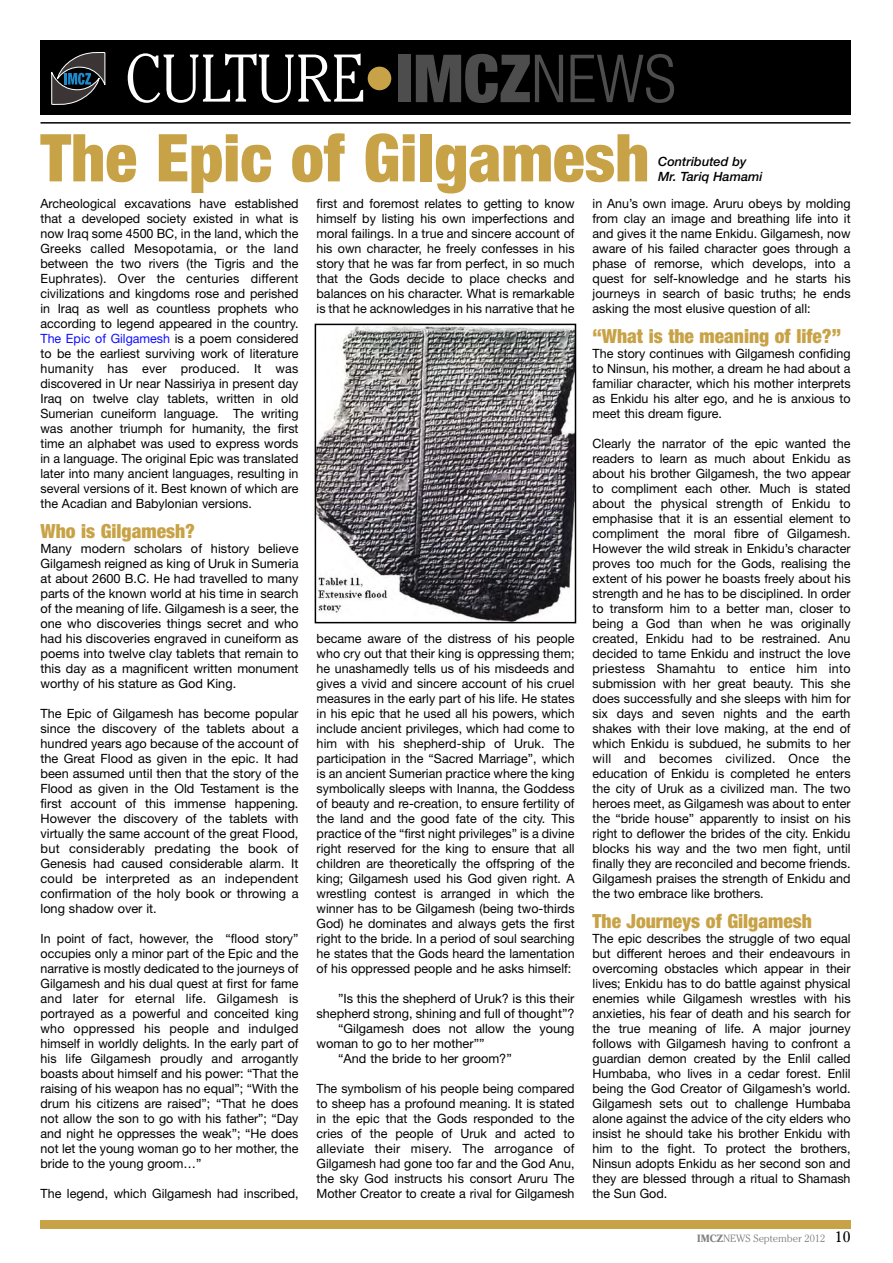
<style>
.page{position:relative;width:893px;height:1263px;background:#fff}
.page>*{position:absolute;margin:0;border:0;box-sizing:border-box;transform-origin:0 0}
.t1{font:300 66.9px "Cheltenham";color:#fff;scale:.87 1}
.t2{font:900 condensed 66px "Helvetica Neue";color:#c8a246}
.t3{font:900 condensed 19.5px "Helvetica Neue";color:#c8a246}
.t4{font:12.75px/15px "Helvetica Neue";color:#000;text-align:justify}
.t5{font:italic 500 12.75px/14.7px "Helvetica Neue";color:#000}
.t6{font:300 10.5px "Cheltenham";color:#808080}
.s1{font-family:"Helvetica Neue";font-weight:900;font-stretch:condensed;font-size:66.3px;color:#c8a246}
.s2{font-family:"Helvetica Neue";font-weight:900;font-stretch:condensed;font-size:66.3px;color:#4d4d4d}
.s3{font-family:"Helvetica Neue";font-stretch:condensed;font-size:66.3px;color:#4d4d4d}
.s4{color:#0f0fff}
.s5{font-weight:700}
.s6{font-weight:400;font-size:15px;color:#000}
</style>
<div class="page">
<div style="left:40px;top:41px;width:810px;height:74px;background:#000"></div>
<svg style="left:51px;top:52px;width:54px;height:53px"></svg>
<hr style="left:40px;top:122px;width:810px;height:2px;background:#000">
<img style="left:318px;top:327px;width:255px;height:293px">
<div style="left:315px;top:324px;width:261px;height:299px;border:2px solid #000"></div>
<div style="left:40px;top:1220px;width:810px;height:9px;background:#c8a246"></div>
<h1 class="t1" style="left:126px;top:52px;width:634px">CULTURE<span class="s1">•</span><span class="s2">IMCZ</span><span class="s3">NEWS</span></h1>
<h2 class="t2" style="left:40px;top:134px;width:610px">The Epic of Gilgamesh</h2>
<p class="t5" style="left:658px;top:156px;width:106px">Contributed by<br>Mr. Tariq Hamami</p>
<p class="t4" style="left:41px;top:197px;width:260px">Archeological excavations have established that a developed society existed in what is now Iraq some 4500 BC, in the land, which the Greeks called Mesopotamia, or the land between the two rivers (the Tigris and the Euphrates). Over the centuries different civilizations and kingdoms rose and perished in Iraq as well as countless prophets who according to legend appeared in the country.<br><span class="s4">The Epic of Gilgamesh</span> is a poem considered to be the earliest surviving work of literature humanity has ever produced. It was discovered in Ur near Nassiriya in present day Iraq on twelve clay tablets, written in old Sumerian cuneiform language. The writing was another triumph for humanity, the first time an alphabet was used to express words in a language. The original Epic was translated later into many ancient languages, resulting in several versions of it. Best known of which are the Acadian and Babylonian versions.</p>
<h3 class="t3" style="left:40px;top:524px;width:156px">Who is Gilgamesh?</h3>
<p class="t4" style="left:40px;top:542px;width:260px">Many modern scholars of history believe Gilgamesh reigned as king of Uruk in Sumeria at about 2600 B.C. He had travelled to many parts of the known world at his time in search of the meaning of life. Gilgamesh is a seer, the one who discoveries things secret and who had his discoveries engraved in cuneiform as poems into twelve clay tablets that remain to this day as a magnificent written monument worthy of his stature as God King.</p>
<p class="t4" style="left:41px;top:707px;width:260px">The Epic of Gilgamesh has become popular since the discovery of the tablets about a hundred years ago because of the account of the Great Flood as given in the epic. It had been assumed until then that the story of the Flood as given in the Old Testament is the first account of this immense happening.<br>However the discovery of the tablets with virtually the same account of the great Flood, but considerably predating the book of Genesis had caused considerable alarm. It could be interpreted as an independent confirmation of the holy book or throwing a long shadow over it.</p>
<p class="t4" style="left:41px;top:932px;width:260px">In point of fact, however, the “flood story” occupies only a minor part of the Epic and the narrative is mostly dedicated to the journeys of Gilgamesh and his dual quest at first for fame and later for eternal life. Gilgamesh is portrayed as a powerful and conceited king who oppressed his people and indulged himself in worldly delights. In the early part of his life Gilgamesh proudly and arrogantly boasts about himself and his power: “That the raising of his weapon has no equal”; “With the drum his citizens are raised”; “That he does not allow the son to go with his father”; “Day and night he oppresses the weak”; “He does not let the young woman go to her mother, the bride to the young groom…”</p>
<p class="t4" style="left:41px;top:1187px;width:260px">The legend, which Gilgamesh had inscribed,</p>
<p class="t4" style="left:317px;top:197px;width:260px">first and foremost relates to getting to know himself by listing his own imperfections and moral failings. In a true and sincere account of his own character, he freely confesses in his story that he was far from perfect, in so much that the Gods decide to place checks and balances on his character. What is remarkable is that he acknowledges in his narrative that he</p>
<p class="t4" style="left:317px;top:632px;width:260px">became aware of the distress of his people who cry out that their king is oppressing them; he unashamedly tells us of his misdeeds and gives a vivid and sincere account of his cruel measures in the early part of his life. He states in his epic that he used all his powers, which include ancient privileges, which had come to him with his shepherd-ship of Uruk. The participation in the “Sacred Marriage”, which is an ancient Sumerian practice where the king symbolically sleeps with Inanna, the Goddess of beauty and re-creation, to ensure fertility of the land and the good fate of the city. This practice of the “first night privileges” is a divine right reserved for the king to ensure that all children are theoretically the offspring of the king; Gilgamesh used his God given right. A wrestling contest is arranged in which the winner has to be Gilgamesh (being two-thirds God) he dominates and always gets the first right to the bride. In a period of soul searching he states that the Gods heard the lamentation of his oppressed people and he asks himself:</p>
<p class="t4" style="left:338px;top:992px;width:238px">”Is this the shepherd of Uruk? is this their</p>
<p class="t4" style="left:316px;top:1007px;width:259px">shepherd strong, shining and full of thought”?</p>
<p class="t4" style="left:338px;top:1022px;width:238px">“Gilgamesh does not allow the young</p>
<p class="t4" style="left:316px;top:1037px;width:169px">woman to go to her mother””</p>
<p class="t4" style="left:338px;top:1052px;width:175px">“And the bride to her groom?”</p>
<p class="t4" style="left:317px;top:1082px;width:260px">The symbolism of his people being compared to sheep has a profound meaning. It is stated in the epic that the Gods responded to the cries of the people of Uruk and acted to alleviate their misery. The arrogance of Gilgamesh had gone too far and the God Anu, the sky God instructs his consort Aruru The Mother Creator to create a rival for Gilgamesh</p>
<p class="t4" style="left:593px;top:197px;width:260px">in Anu’s own image. Aruru obeys by molding from clay an image and breathing life into it and gives it the name Enkidu. Gilgamesh, now aware of his failed character goes through a phase of remorse, which develops, into a quest for self-knowledge and he starts his journeys in search of basic truths; he ends asking the most elusive question of all:</p>
<h3 class="t3" style="left:592px;top:329px;width:250px">“What is the meaning of life?”</h3>
<p class="t4" style="left:593px;top:347px;width:260px">The story continues with Gilgamesh confiding to Ninsun, his mother, a dream he had about a familiar character, which his mother interprets as Enkidu his alter ego, and he is anxious to meet this dream figure.</p>
<p class="t4" style="left:593px;top:437px;width:260px">Clearly the narrator of the epic wanted the readers to learn as much about Enkidu as about his brother Gilgamesh, the two appear to compliment each other. Much is stated about the physical strength of Enkidu to emphasise that it is an essential element to compliment the moral fibre of Gilgamesh.<br>However the wild streak in Enkidu’s character proves too much for the Gods, realising the extent of his power he boasts freely about his strength and he has to be disciplined. In order to transform him to a better man, closer to being a God than when he was originally created, Enkidu had to be restrained. Anu decided to tame Enkidu and instruct the love priestess Shamahtu to entice him into submission with her great beauty. This she does successfully and she sleeps with him for six days and seven nights and the earth shakes with their love making, at the end of which Enkidu is subdued, he submits to her will and becomes civilized. Once the education of Enkidu is completed he enters the city of Uruk as a civilized man. The two heroes meet, as Gilgamesh was about to enter the “bride house” apparently to insist on his right to deflower the brides of the city. Enkidu blocks his way and the two men fight, until finally they are reconciled and become friends.<br>Gilgamesh praises the strength of Enkidu and the two embrace like brothers.</p>
<h3 class="t3" style="left:592px;top:914px;width:221px">The Journeys of Gilgamesh</h3>
<p class="t4" style="left:593px;top:932px;width:260px">The epic describes the struggle of two equal but different heroes and their endeavours in overcoming obstacles which appear in their lives; Enkidu has to do battle against physical enemies while Gilgamesh wrestles with his anxieties, his fear of death and his search for the true meaning of life. A major journey follows with Gilgamesh having to confront a guardian demon created by the Enlil called Humbaba, who lives in a cedar forest. Enlil being the God Creator of Gilgamesh’s world.<br>Gilgamesh sets out to challenge Humbaba alone against the advice of the city elders who insist he should take his brother Enkidu with him to the fight. To protect the brothers, Ninsun adopts Enkidu as her second son and they are blessed through a ritual to Shamash the Sun God.</p>
<p class="t6" style="left:697px;top:1234px;width:155px"><span class="s5">IMCZ</span>NEWS September 2012 <span class="s6">10</span></p>
</div>
